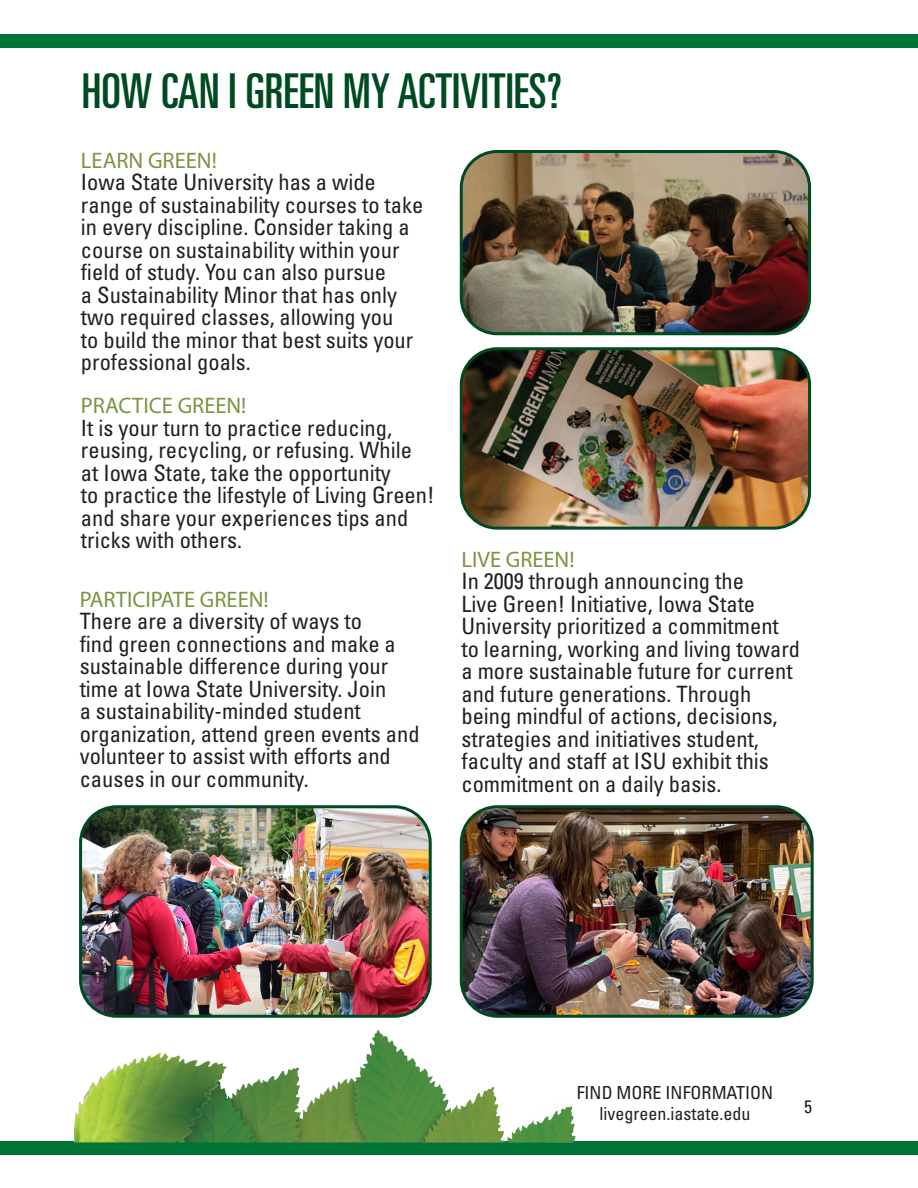
<style>
.page{position:relative;width:918px;height:1188px;background:#fff}
.page>*{position:absolute;margin:0;border:0;box-sizing:border-box;transform-origin:0 0}
.t1{font:ultra-condensed 48px "Univers LT Std";color:#004a22}
.Body__Black__7_5{font:condensed 22.5px/22.5px "Univers LT Std";color:#231f20}
.Sub_Subheader{font:22.5px "Myriad Pro";color:#7b9542}
.t2{font:condensed 18px/21.6px "Univers LT Std";color:#231f20;text-align:center}
</style>
<div class="page">
<div style="left:0;top:1142px;width:918px;height:13px;background:#007437"></div>
<img style="left:74px;top:1030px;width:504px;height:113px">
<div style="left:0;top:35px;width:918px;height:13px;background:#007437"></div>
<img style="left:83px;top:809px;width:345px;height:205px">
<div style="left:79px;top:805px;width:353px;height:213px;border:3px solid #004a22;border-radius:36px"></div>
<img style="left:461px;top:351px;width:349px;height:175px">
<div style="left:460px;top:347px;width:351px;height:183px;border:3px solid #004a22;border-radius:36px"></div>
<img style="left:461px;top:153px;width:349px;height:181px">
<div style="left:460px;top:150px;width:351px;height:185px;border:3px solid #004a22;border-radius:36px"></div>
<img style="left:463px;top:809px;width:347px;height:205px">
<div style="left:460px;top:805px;width:354px;height:213px;border:3px solid #004a22;border-radius:36px"></div>
<p class="t1" style="left:82px;top:64px;width:481px">HOW CAN I GREEN MY ACTIVITIES?</p>
<p class="Sub_Subheader" style="left:81px;top:147px;width:137px">LEARN GREEN!</p>
<p class="Body__Black__7_5" style="left:81px;top:171px;width:344px">Iowa State University has a wide range of sustainability courses to take in every discipline. Consider taking a course on sustainability within your field of study. You can also pursue<br>a Sustainability Minor that has only two required classes, allowing you<br>to build the minor that best suits your professional goals.</p>
<p class="Sub_Subheader" style="left:81px;top:392px;width:167px">PRACTICE GREEN!</p>
<p class="Body__Black__7_5" style="left:81px;top:416px;width:333px">It is your turn to practice reducing, reusing, recycling, or refusing. While</p>
<p class="Body__Black__7_5" style="left:81px;top:461px;width:355px">at Iowa State, take the opportunity<br>to practice the lifestyle of Living Green!</p>
<p class="Body__Black__7_5" style="left:81px;top:506px;width:329px">and share your experiences tips and tricks with others.</p>
<p class="Sub_Subheader" style="left:80px;top:585px;width:191px">PARTICIPATE GREEN!</p>
<p class="Body__Black__7_5" style="left:80px;top:610px;width:341px">There are a diversity of ways to<br>find green connections and make a sustainable difference during your time at Iowa State University. Join<br>a sustainability-minded student organization, attend green events and volunteer to assist with efforts and causes in our community.</p>
<p class="Sub_Subheader" style="left:461px;top:546px;width:115px">LIVE GREEN!</p>
<p class="Body__Black__7_5" style="left:461px;top:570px;width:340px">In 2009 through announcing the<br>Live Green! Initiative, Iowa State University prioritized a commitment to learning, working and living toward a more sustainable future for current and future generations. Through being mindful of actions, decisions, strategies and initiatives student, faculty and staff at ISU exhibit this commitment on a daily basis.</p>
<p class="t2" style="left:577px;top:1081px;width:198px">FIND MORE INFORMATION livegreen.iastate.edu</p>
<p class="t2" style="left:804px;top:1096px;width:9px">5</p>
</div>
